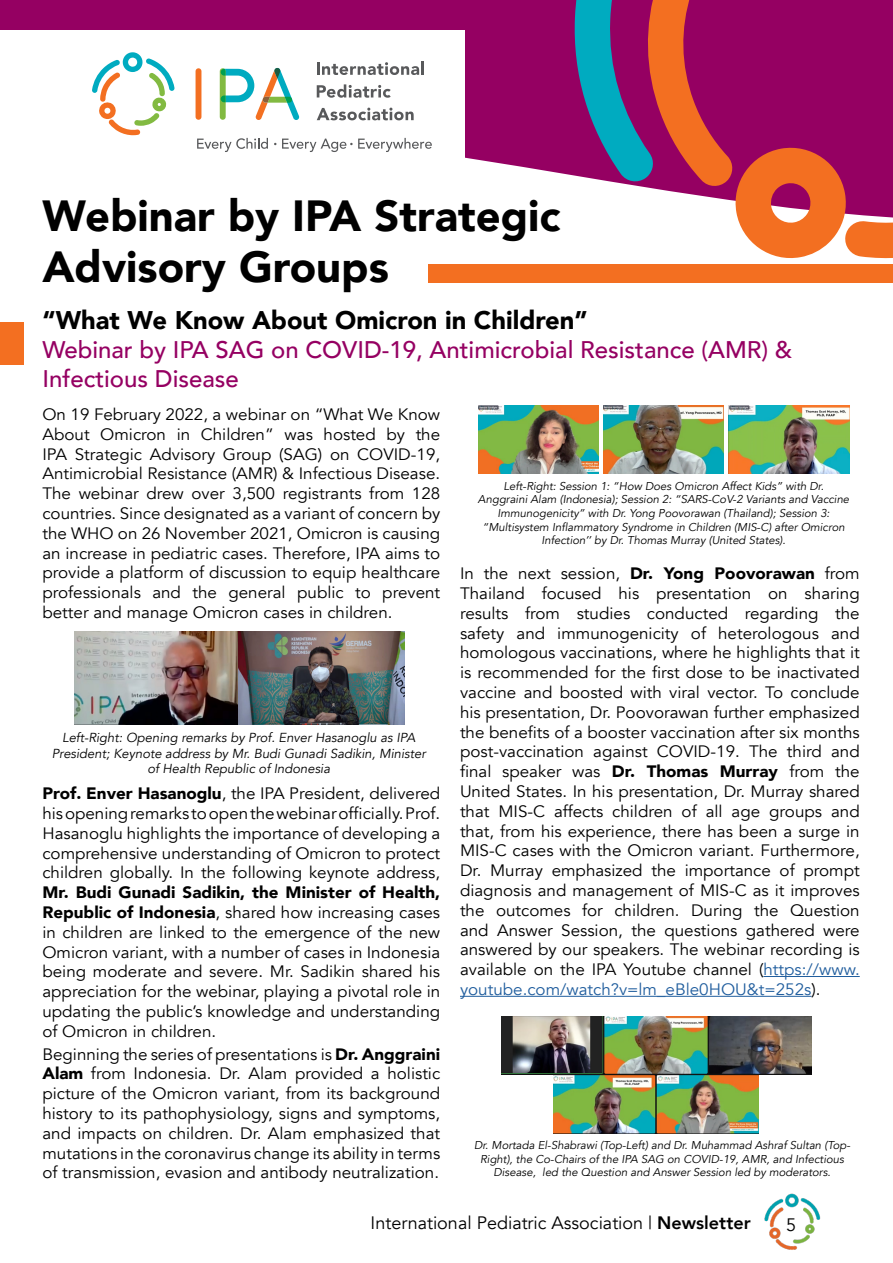
<style>
.page{position:relative;width:893px;height:1263px;background:#fff}
.page>*{position:absolute;margin:0;border:0;box-sizing:border-box;transform-origin:0 0}
.t1{font:900 43.5px/51px "Avenir";color:#000}
.t2{font:900 25.5px "Avenir";color:#000}
.t3{font:500 24px/28.8px "Avenir";color:#950062}
.t4{font:18px "Avenir";color:#000}
.t5{font:16.5px/19.8px "Avenir";color:#000;text-align:justify}
.t6{font:italic 13.05px/15.6px "Avenir";color:#000;text-align:center}
.t7{font:italic 11.4px/13.6px "Avenir";color:#000;text-align:center}
.s1{font-weight:900}
.s2{color:#215e9e}
.s3{font-weight:800}
</style>
<div class="page">
<img style="left:764px;top:1193px;width:57px;height:57px">
<svg style="left:0;top:0;width:572px;height:269px"></svg>
<div style="left:429px;top:264px;width:464px;height:19px;background:#f36f21"></div>
<hr style="left:763px;top:976px;width:97px;height:1px;background:#215e9e">
<hr style="left:460px;top:996px;width:351px;height:1px;background:#215e9e">
<svg style="left:572px;top:0;width:321px;height:259px"></svg>
<div style="left:0;top:30px;width:464px;height:144px;background:#fff"></div>
<svg style="left:92px;top:52px;width:83px;height:83px"></svg>
<div style="left:196px;top:68px;width:5px;height:52px;background:#f36f21;border-radius:3px"></div>
<svg style="left:317px;top:62px;width:107px;height:13px"></svg>
<svg style="left:317px;top:84px;width:74px;height:14px"></svg>
<svg style="left:317px;top:108px;width:97px;height:12px"></svg>
<svg style="left:197px;top:138px;width:71px;height:14px"></svg>
<svg style="left:282px;top:138px;width:150px;height:14px"></svg>
<div style="left:220px;top:68px;width:6px;height:52px;background:#82ba41;border-radius:3px"></div>
<svg style="left:221px;top:68px;width:79px;height:52px"></svg>
<img style="left:74px;top:631px;width:331px;height:94px">
<div style="left:0;top:323px;width:24px;height:42px;background:#f36f21"></div>
<img style="left:478px;top:405px;width:121px;height:69px">
<img style="left:603px;top:405px;width:121px;height:69px">
<img style="left:729px;top:405px;width:120px;height:69px">
<img style="left:501px;top:1016px;width:310px;height:117px">
<div style="left:478px;top:1075px;width:75px;height:86px;background:#fff"></div>
<div style="left:759px;top:1075px;width:75px;height:86px;background:#fff"></div>
<h1 class="t1" style="left:42px;top:189px;width:520px">Webinar by IPA Strategic<br>Advisory Groups</h1>
<h2 class="t2" style="left:42px;top:299px;width:547px">“What We Know About Omicron in Children”</h2>
<h3 class="t3" style="left:42px;top:334px;width:751px">Webinar by IPA SAG on COVID-19, Antimicrobial Resistance (AMR) &amp;<br>Infectious Disease</h3>
<p class="t5" style="left:42px;top:405px;width:399px">On 19 February 2022, a webinar on “What We Know About Omicron in Children” was hosted by the IPA Strategic Advisory Group (SAG) on COVID-19, Antimicrobial Resistance (AMR) &amp; Infectious Disease.<br>The webinar drew over 3,500 registrants from 128 countries. Since designated as a variant of concern by the WHO on 26 November 2021, Omicron is causing an increase in pediatric cases. Therefore, IPA aims to provide a platform of discussion to equip healthcare professionals and the general public to prevent better and manage Omicron cases in children.</p>
<p class="t6" style="left:52px;top:730px;width:375px">Left-Right: Opening remarks by Prof. Enver Hasanoglu as IPA<br>President; Keynote address by Mr. Budi Gunadi Sadikin, Minister of Health Republic of Indonesia</p>
<p class="t5" style="left:42px;top:784px;width:399px"><span class="s1">Prof. Enver Hasanoglu</span>, the IPA President, delivered his opening remarks to open the webinar officially. Prof.<br>Hasanoglu highlights the importance of developing a comprehensive understanding of Omicron to protect children globally. In the following keynote address,</p>
<p class="t5" style="left:42px;top:883px;width:399px"><span class="s1">Mr. Budi Gunadi Sadikin, the Minister of Health, Republic of Indonesia</span>, shared how increasing cases in children are linked to the emergence of the new Omicron variant, with a number of cases in Indonesia being moderate and severe. Mr. Sadikin shared his appreciation for the webinar, playing a pivotal role in updating the public’s knowledge and understanding of Omicron in children.</p>
<p class="t5" style="left:42px;top:1044px;width:399px">Beginning the series of presentations is <span class="s1">Dr. Anggraini Alam</span> from Indonesia. Dr. Alam provided a holistic picture of the Omicron variant, from its background history to its pathophysiology, signs and symptoms, and impacts on children. Dr. Alam emphasized that mutations in the coronavirus change its ability in terms of transmission, evasion and antibody neutralization.</p>
<p class="t7" style="left:478px;top:479px;width:373px">Left-Right: Session 1: “How Does Omicron Affect Kids” with Dr.<br>Anggraini Alam (Indonesia); Session 2: “SARS-CoV-2 Variants and Vaccine Immunogenicity” with Dr. Yong Poovorawan (Thailand); Session 3: “Multisystem Inflammatory Syndrome in Children (MIS-C) after Omicron Infection’’ by Dr. Thomas Murray (United States).</p>
<p class="t5" style="left:460px;top:564px;width:401px">In the next session, <span class="s1">Dr. Yong Poovorawan</span> from Thailand focused his presentation on sharing results from studies conducted regarding the safety and immunogenicity of heterologous and homologous vaccinations, where he highlights that it is recommended for the first dose to be inactivated vaccine and boosted with viral vector. To conclude his presentation, Dr. Poovorawan further emphasized the benefits of a booster vaccination after six months post-vaccination against COVID-19. The third and final speaker was <span class="s1">Dr. Thomas Murray</span> from the United States. In his presentation, Dr. Murray shared that MIS-C affects children of all age groups and that, from his experience, there has been a surge in MIS-C cases with the Omicron variant. Furthermore, Dr. Murray emphasized the importance of prompt diagnosis and management of MIS-C as it improves the outcomes for children. During the Question and Answer Session, the questions gathered were answered by our speakers. The webinar recording is available on the IPA Youtube channel (<span class="s2">https://www. youtube.com/watch?v=lm_eBle0HOU&amp;t=252s</span>).</p>
<p class="t7" style="left:474px;top:1139px;width:377px">Dr. Mortada El-Shabrawi (Top-Left) and Dr. Muhammad Ashraf Sultan (Top-<br>Right), the Co-Chairs of the IPA SAG on COVID-19, AMR, and Infectious<br>Disease, led the Question and Answer Session led by moderators.</p>
<p class="t4" style="left:371px;top:1212px;width:382px">International Pediatric Association | <span class="s3">Newsletter</span></p>
<p class="t4" style="left:786px;top:1214px;width:12px">5</p>
</div>
